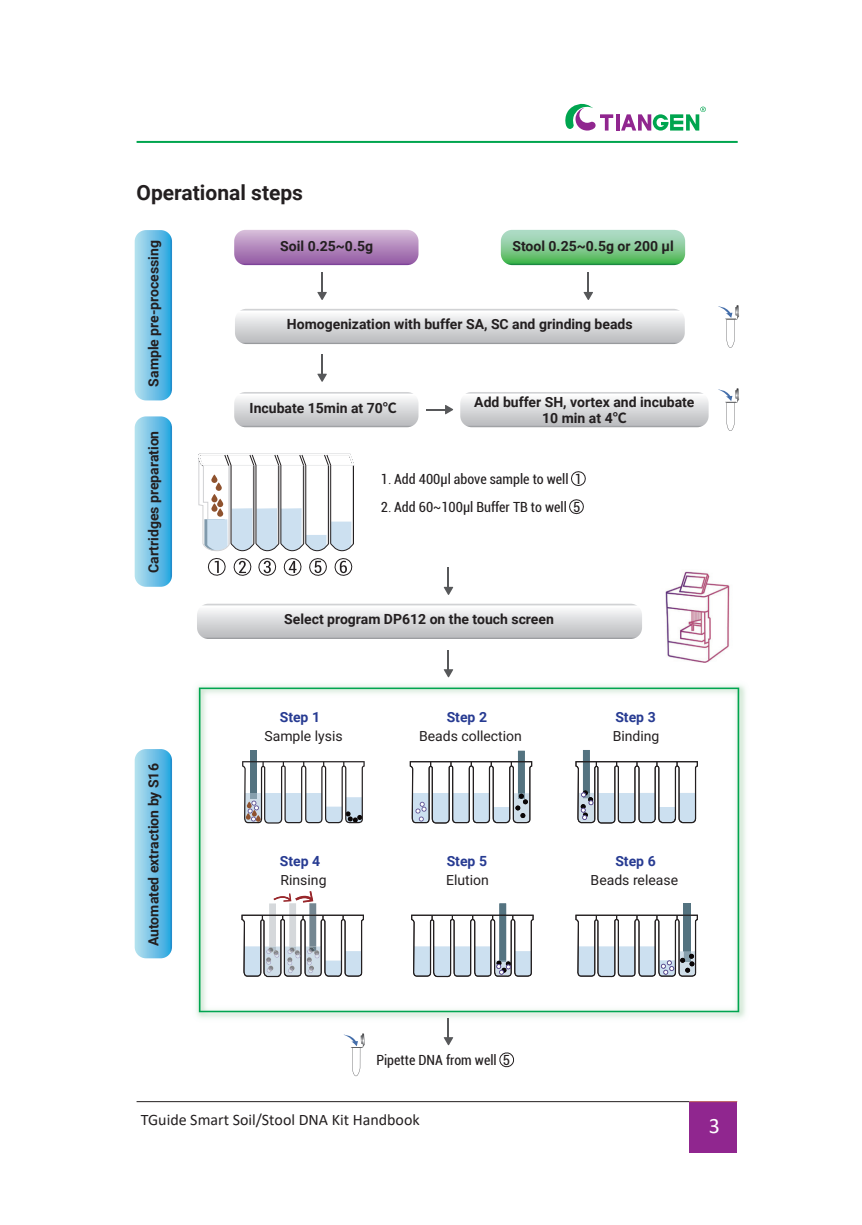
<style>
.page{position:relative;width:862px;height:1225px;background:#fff}
.page>*{position:absolute;margin:0;border:0;box-sizing:border-box;transform-origin:0 0}
.t1{font:22px "Calibri";color:#fff}
.t2{font:700 21px "Roboto";color:#231f20}
.t3{font:16px "Calibri";color:#231f20}
.t4{font:700 14px/16.8px "Roboto";color:#231f20;text-align:center}
.t5{font:condensed 14px "Roboto";color:#231f20}
.t6{font:14px "Roboto";color:#231f20}
.t7{font:700 14px "Roboto";color:#273b92}
.s1{font-family:"Source Han Sans CN"}
.s2{font-family:"Adobe Song Std";font-weight:300;font-stretch:normal}
</style>
<div class="page">
<hr style="left:137px;top:141px;width:600px;height:2px;background:#00a54f">
<hr style="left:616px;top:114px;width:3px;height:17px;background:#90268f">
<svg style="left:565px;top:104px;width:48px;height:27px"></svg>
<svg style="left:621px;top:107px;width:85px;height:24px"></svg>
<hr style="left:137px;top:1101px;width:552px;height:1px;background:#231f20">
<div style="left:689px;top:1102px;width:48px;height:51px;background:#90268f"></div>
<hr style="left:689px;top:1101px;width:48px;height:1px;background:#b65356">
<svg style="left:135px;top:230px;width:37px;height:170px;background:#72c2e6"></svg>
<svg style="left:135px;top:416px;width:37px;height:171px;background:#72c2e6"></svg>
<img style="left:665px;top:571px;width:65px;height:91px">
<img style="left:196px;top:685px;width:550px;height:333px">
<svg style="left:199px;top:687px;width:540px;height:325px"></svg>
<hr style="left:321px;top:272px;width:2px;height:22px;background:#57585a">
<svg style="left:317px;top:292px;width:10px;height:8px"></svg>
<hr style="left:587px;top:272px;width:2px;height:22px;background:#57585a">
<svg style="left:583px;top:292px;width:10px;height:8px"></svg>
<hr style="left:321px;top:354px;width:2px;height:22px;background:#57585a">
<svg style="left:317px;top:374px;width:10px;height:8px"></svg>
<svg style="left:426px;top:405px;width:27px;height:9px"></svg>
<svg style="left:444px;top:567px;width:9px;height:28px"></svg>
<svg style="left:444px;top:650px;width:9px;height:27px"></svg>
<svg style="left:444px;top:1017px;width:9px;height:28px"></svg>
<svg style="left:501px;top:230px;width:184px;height:35px;background:#81c992"></svg>
<svg style="left:234px;top:230px;width:184px;height:35px;background:#b38abd"></svg>
<svg style="left:135px;top:749px;width:37px;height:209px;background:#71c2e6"></svg>
<div style="left:250px;top:751px;width:7px;height:48px;background:#547380"></div>
<svg style="left:410px;top:761px;width:122px;height:62px"></svg>
<svg style="left:235px;top:309px;width:450px;height:35px"></svg>
<svg style="left:234px;top:392px;width:184px;height:35px"></svg>
<svg style="left:460px;top:392px;width:248px;height:35px"></svg>
<svg style="left:197px;top:603px;width:445px;height:36px"></svg>
<svg style="left:343px;top:1033px;width:22px;height:43px"></svg>
<svg style="left:718px;top:305px;width:21px;height:43px"></svg>
<svg style="left:718px;top:388px;width:21px;height:43px"></svg>
<svg style="left:242px;top:761px;width:123px;height:62px"></svg>
<svg style="left:198px;top:453px;width:157px;height:123px"></svg>
<svg style="left:571px;top:471px;width:15px;height:15px"></svg>
<svg style="left:569px;top:499px;width:15px;height:15px"></svg>
<svg style="left:499px;top:1052px;width:15px;height:15px"></svg>
<h2 class="t2" style="left:137px;top:178px;width:168px">Operational steps</h2>
<p class="t4" style="left:144px;top:386px;width:148px;rotate:-90deg">Sample pre-processing</p>
<p class="t4" style="left:144px;top:573px;width:144px;rotate:-90deg">Cartridges preparation</p>
<p class="t4" style="left:144px;top:946px;width:184px;rotate:-90deg">Automated extraction by S16</p>
<p class="t4" style="left:280px;top:237px;width:94px">Soil 0.25~0.5g</p>
<p class="t4" style="left:512px;top:237px;width:163px">Stool 0.25~0.5g or 200 µl</p>
<p class="t4" style="left:287px;top:315px;width:347px">Homogenization with buffer SA, SC and grinding beads</p>
<p class="t4" style="left:250px;top:399px;width:149px">Incubate 15min at 70<span class="s1">℃</span></p>
<p class="t4" style="left:474px;top:393px;width:222px">Add buffer SH, vortex and incubate<br>10 min at 4<span class="s1">℃</span></p>
<p class="t5" style="left:381px;top:469px;width:203px">1<span class="s2">.</span> Add 400μl above sample to well 1</p>
<p class="t5" style="left:381px;top:497px;width:201px">2<span class="s2">.</span> Add 60~100μl Buffer TB to well 5</p>
<p class="t4" style="left:284px;top:610px;width:271px">Select program DP612 on the touch screen</p>
<p class="t7" style="left:280px;top:707px;width:42px">Step 1</p>
<p class="t6" style="left:264px;top:726px;width:80px">Sample lysis</p>
<p class="t7" style="left:447px;top:707px;width:42px">Step 2</p>
<p class="t6" style="left:419px;top:726px;width:104px">Beads collection</p>
<p class="t7" style="left:615px;top:707px;width:42px">Step 3</p>
<p class="t6" style="left:613px;top:726px;width:48px">Binding</p>
<p class="t7" style="left:280px;top:851px;width:42px">Step 4</p>
<p class="t6" style="left:280px;top:870px;width:47px">Rinsing</p>
<p class="t7" style="left:447px;top:851px;width:42px">Step 5</p>
<p class="t6" style="left:446px;top:870px;width:44px">Elution</p>
<p class="t7" style="left:615px;top:851px;width:42px">Step 6</p>
<p class="t6" style="left:590px;top:870px;width:89px">Beads release</p>
<p class="t5" style="left:376px;top:1050px;width:135px">Pipette DNA from well 5</p>
<p class="t3" style="left:141px;top:1108px;width:280px">TGuide Smart Soil/Stool DNA Kit Handbook</p>
<h1 class="t1" style="left:709px;top:1110px;width:13px">3</h1>
</div>
